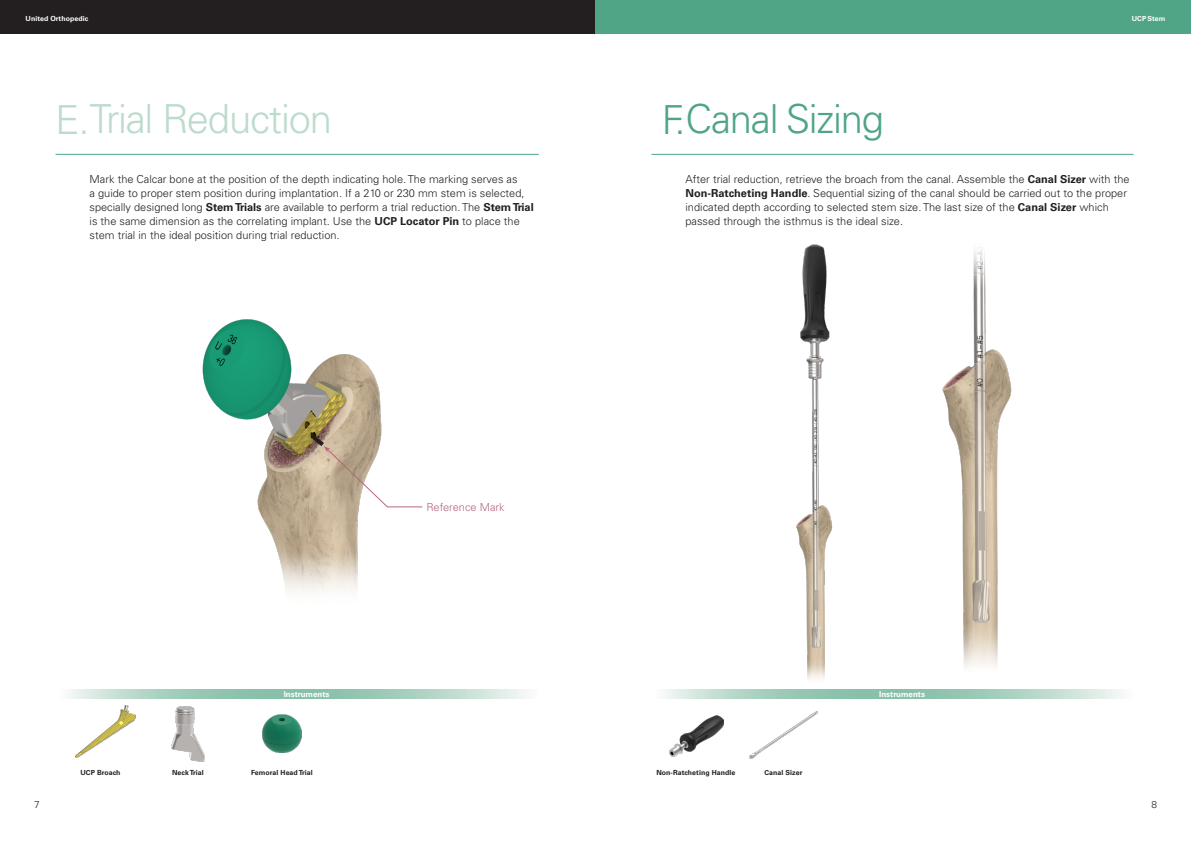
<style>
.page{position:relative;width:1191px;height:842px;background:#fff}
.page>*{position:absolute;margin:0;border:0;box-sizing:border-box;transform-origin:0 0}
.大標{font:300 40px "Univers LT Pro 45";letter-spacing:-.03em;color:#bcdbcd}
.大標-2{font:300 40px "Univers LT Pro 45";letter-spacing:-.03em;color:#4fa586}
.內文{font:300 11px/14px "Univers LT Pro 45";color:#231f20}
.內文-2{font:300 11px "Univers LT Pro 45";color:#b4677b}
.t1{font:300 10px "Univers LT Pro 45";color:#231f20}
.t2{font:700 8px "Univers LT Pro 65";color:#fff}
.器械名稱{font:700 7px "Univers LT Pro 65";letter-spacing:.01em;color:#231f20}
.t3{font:700 7px "Univers LT Pro 65";letter-spacing:.01em;color:#fff}
.s1{font-family:"Univers LT Pro 65";font-weight:700}
</style>
<div class="page">
<div style="left:0;top:0;width:595px;height:34px;background:#231f20"></div>
<div style="left:595px;top:0;width:596px;height:34px;background:#4fa586"></div>
<svg style="left:666px;top:690px;width:456px;height:9px;background:#acd2c2"></svg>
<hr style="left:651px;top:154px;width:482px;height:1px;background:#4fa586">
<svg style="left:70px;top:690px;width:456px;height:9px;background:#acd2c2"></svg>
<hr style="left:56px;top:154px;width:483px;height:1px;background:#4fa586">
<img style="left:669px;top:716px;width:54px;height:40px">
<img style="left:749px;top:711px;width:68px;height:48px">
<img style="left:76px;top:705px;width:59px;height:53px">
<img style="left:172px;top:707px;width:32px;height:54px">
<img style="left:262px;top:714px;width:40px;height:39px">
<img style="left:202px;top:319px;width:180px;height:273px">
<svg style="left:308px;top:432px;width:115px;height:76px"></svg>
<img style="left:942px;top:247px;width:70px;height:420px">
<img style="left:796px;top:244px;width:37px;height:436px">
<p class="t3" style="left:26px;top:14px;width:64px">United Orthopedic</p>
<p class="t3" style="left:1131px;top:14px;width:35px">UCP Stem</p>
<p class="大標" style="left:55px;top:93px;width:278px">E.Trial Reduction</p>
<p class="大標-2" style="left:662px;top:93px;width:224px">F.Canal Sizing</p>
<p class="內文" style="left:90px;top:171px;width:446px">Mark the Calcar bone at the position of the depth indicating hole. The marking serves as<br>a guide to proper stem position during implantation. If a 210 or 230 mm stem is selected, specially designed long <span class="s1">Stem Trials</span> are available to perform a trial reduction. The <span class="s1">Stem Trial </span>is the same dimension as the correlating implant. Use the <span class="s1">UCP Locator Pin</span> to place the stem trial in the ideal position during trial reduction.</p>
<p class="內文" style="left:685px;top:171px;width:445px">After trial reduction, retrieve the broach from the canal. Assemble the <span class="s1">Canal Sizer</span> with the <span class="s1">Non-Ratcheting Handle</span>. Sequential sizing of the canal should be carried out to the proper indicated depth according to selected stem size. The last size of the <span class="s1">Canal Sizer</span> which passed through the isthmus is the ideal size.</p>
<p class="內文-2" style="left:426px;top:500px;width:80px">Reference Mark</p>
<p class="t2" style="left:284px;top:688px;width:47px">Instruments</p>
<p class="t2" style="left:879px;top:688px;width:47px">Instruments</p>
<p class="器械名稱" style="left:80px;top:768px;width:41px">UCP Broach</p>
<p class="器械名稱" style="left:172px;top:768px;width:33px">Neck Trial</p>
<p class="器械名稱" style="left:251px;top:768px;width:63px">Femoral Head Trial</p>
<p class="器械名稱" style="left:656px;top:768px;width:81px">Non-Ratcheting Handle</p>
<p class="器械名稱" style="left:764px;top:768px;width:39px">Canal Sizer</p>
<p class="t1" style="left:34px;top:798px;width:7px">7</p>
<p class="t1" style="left:1151px;top:798px;width:7px">8</p>
</div>
